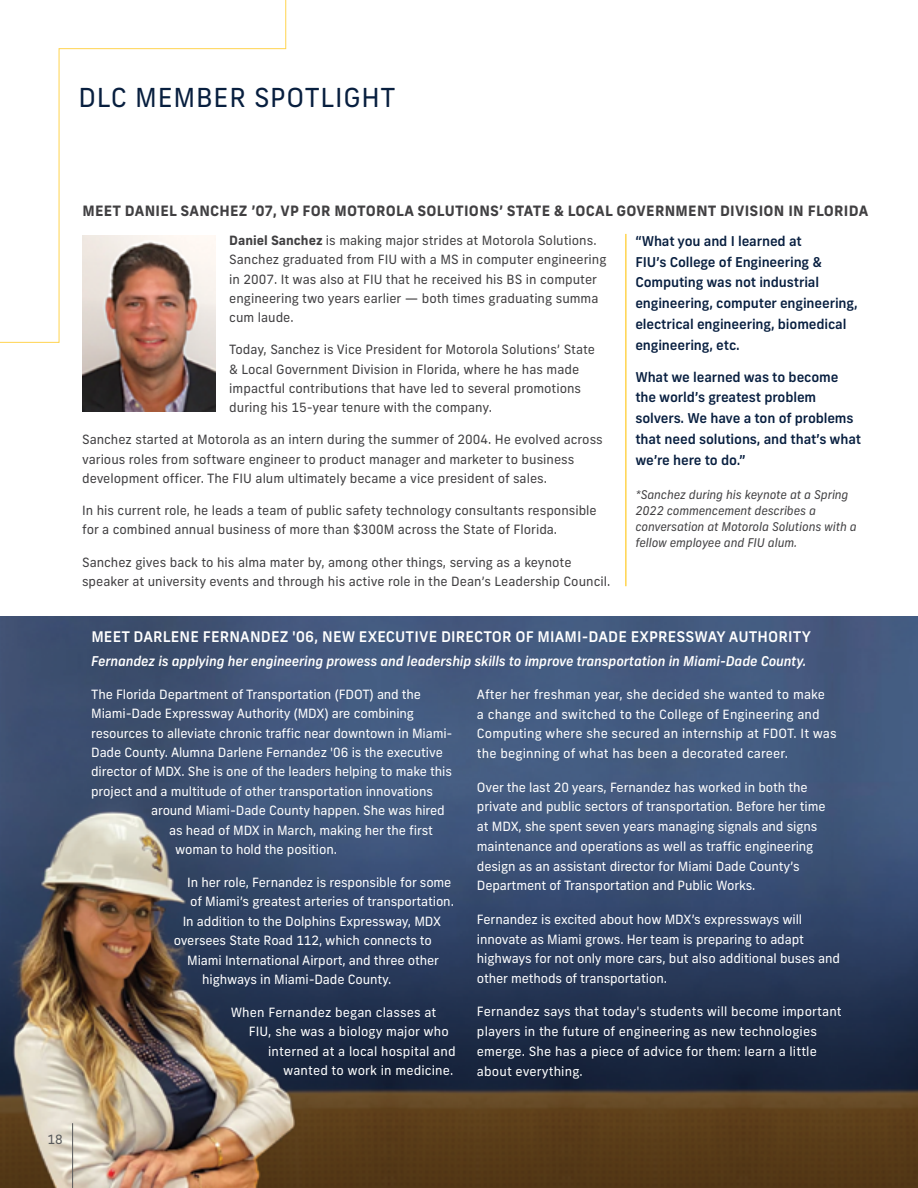
<style>
.page{position:relative;width:918px;height:1188px;background:#fff}
.page>*{position:absolute;margin:0;border:0;box-sizing:border-box;transform-origin:0 0}
.t1{font:26.1px "New Frank";letter-spacing:.03em;color:#081f3f}
.t2{font:500 14.7px "New Frank";letter-spacing:.01em;color:#fff}
.t3{font:700 14.25px "New Frank";letter-spacing:.02em;color:#414042}
.t4{font:500 13.5px/20.9px "New Frank";letter-spacing:-.01em;color:#081f40}
.t5{font:italic 500 13.5px "New Frank";letter-spacing:-.01em;color:#fff}
.t6{font:12.75px/19.8px "New Frank";letter-spacing:-.01em;color:#fff}
.t7{font:12.75px/19.2px "New Frank";color:#414042}
.t8{font:12.75px/19.8px "New Frank";letter-spacing:.01em;color:#fff}
.t9{font:12.75px "New Frank";color:#58595b}
.t10{font:italic 12px/15.9px "New Frank";letter-spacing:-.01em;color:#414042}
.s1{font-weight:700}
</style>
<div class="page">
<img style="left:0;top:616px;width:918px;height:572px">
<svg style="left:0;top:0;width:287px;height:343px"></svg>
<img style="left:82px;top:235px;width:134px;height:176px">
<hr style="left:625px;top:234px;width:2px;height:352px;background:#ffd44f">
<hr style="left:72px;top:1123px;width:1px;height:65px;background:#58595b">
<h1 class="t1" style="left:78px;top:82px;width:319px">DLC MEMBER SPOTLIGHT</h1>
<p class="t3" style="left:82px;top:202px;width:787px">MEET DANIEL SANCHEZ ’07, VP FOR MOTOROLA SOLUTIONS’ STATE &amp; LOCAL GOVERNMENT DIVISION IN FLORIDA</p>
<p class="t7" style="left:229px;top:231px;width:379px"><span class="s1">Daniel Sanchez</span> is making major strides at Motorola Solutions.<br>Sanchez graduated from FIU with a MS in computer engineering in 2007. It was also at FIU that he received his BS in computer engineering two years earlier — both times graduating summa cum laude.</p>
<p class="t7" style="left:229px;top:340px;width:367px">Today, Sanchez is Vice President for Motorola Solutions’ State &amp; Local Government Division in Florida, where he has made impactful contributions that have led to several promotions during his 15-year tenure with the company.</p>
<p class="t7" style="left:82px;top:430px;width:522px">Sanchez started at Motorola as an intern during the summer of 2004. He evolved across various roles from software engineer to product manager and marketer to business development officer. The FIU alum ultimately became a vice president of sales.</p>
<p class="t7" style="left:82px;top:501px;width:516px">In his current role, he leads a team of public safety technology consultants responsible for a combined annual business of more than $300M across the State of Florida.</p>
<p class="t7" style="left:82px;top:553px;width:530px">Sanchez gives back to his alma mater by, among other things, serving as a keynote speaker at university events and through his active role in the Dean’s Leadership Council.</p>
<p class="t4" style="left:635px;top:230px;width:224px">“What you and I learned at<br>FIU’s College of Engineering &amp;<br>Computing was not industrial engineering, computer engineering, electrical engineering, biomedical engineering, etc.</p>
<p class="t4" style="left:635px;top:366px;width:227px">What we learned was to become the world’s greatest problem solvers. We have a ton of problems that need solutions, and that’s what we’re here to do.”</p>
<p class="t10" style="left:635px;top:487px;width:223px">*Sanchez during his keynote at a Spring 2022 commencement describes a conversation at Motorola Solutions with a fellow employee and FIU alum.</p>
<p class="t2" style="left:91px;top:627px;width:721px">MEET DARLENE FERNANDEZ '06, NEW EXECUTIVE DIRECTOR OF MIAMI-DADE EXPRESSWAY AUTHORITY</p>
<p class="t5" style="left:91px;top:653px;width:717px">Fernandez is applying her engineering prowess and leadership skills to improve transportation in Miami-Dade County.</p>
<p class="t6" style="left:91px;top:684px;width:331px">The Florida Department of Transportation (FDOT) and the</p>
<p class="t6" style="left:91px;top:704px;width:324px">Miami-Dade Expressway Authority (MDX) are combining</p>
<p class="t6" style="left:91px;top:723px;width:363px">resources to alleviate chronic traffic near downtown in Miami-</p>
<p class="t6" style="left:91px;top:743px;width:353px">Dade County. Alumna Darlene Fernandez '06 is the executive</p>
<p class="t6" style="left:91px;top:762px;width:362px">director of MDX. She is one of the leaders helping to make this</p>
<p class="t6" style="left:91px;top:781px;width:343px">project and a multitude of other transportation innovations</p>
<p class="t6" style="left:151px;top:801px;width:295px">around Miami-Dade County happen. She was hired</p>
<p class="t6" style="left:169px;top:820px;width:265px">as head of MDX in March, making her the first</p>
<p class="t6" style="left:175px;top:840px;width:163px">woman to hold the position.</p>
<p class="t6" style="left:187px;top:872px;width:266px">In her role, Fernandez is responsible for some</p>
<p class="t6" style="left:190px;top:892px;width:265px">of Miami’s greatest arteries of transportation.</p>
<p class="t6" style="left:183px;top:911px;width:260px">In addition to the Dolphins Expressway, MDX</p>
<p class="t6" style="left:174px;top:931px;width:260px">oversees State Road 112, which connects to</p>
<p class="t6" style="left:187px;top:950px;width:253px">Miami International Airport, and three other</p>
<p class="t6" style="left:202px;top:970px;width:191px">highways in Miami-Dade County.</p>
<p class="t8" style="left:231px;top:1002px;width:207px">When Fernandez began classes at</p>
<p class="t8" style="left:249px;top:1022px;width:202px">FIU, she was a biology major who</p>
<p class="t8" style="left:268px;top:1041px;width:189px">interned at a local hospital and</p>
<p class="t8" style="left:283px;top:1061px;width:172px">wanted to work in medicine.</p>
<p class="t8" style="left:477px;top:684px;width:361px">After her freshman year, she decided she wanted to make<br>a change and switched to the College of Engineering and Computing where she secured an internship at FDOT. It was the beginning of what has been a decorated career.</p>
<p class="t6" style="left:477px;top:777px;width:350px">Over the last 20 years, Fernandez has worked in both the private and public sectors of transportation. Before her time at MDX, she spent seven years managing signals and signs maintenance and operations as well as traffic engineering design as an assistant director for Miami Dade County’s Department of Transportation and Public Works.</p>
<p class="t6" style="left:477px;top:909px;width:365px">Fernandez is excited about how MDX’s expressways will innovate as Miami grows. Her team is preparing to adapt highways for not only more cars, but also additional buses and other methods of transportation.</p>
<p class="t8" style="left:477px;top:1002px;width:366px">Fernandez says that today's students will become important players in the future of engineering as new technologies emerge. She has a piece of advice for them: learn a little about everything.</p>
<p class="t9" style="left:48px;top:1131px;width:17px">18</p>
</div>
